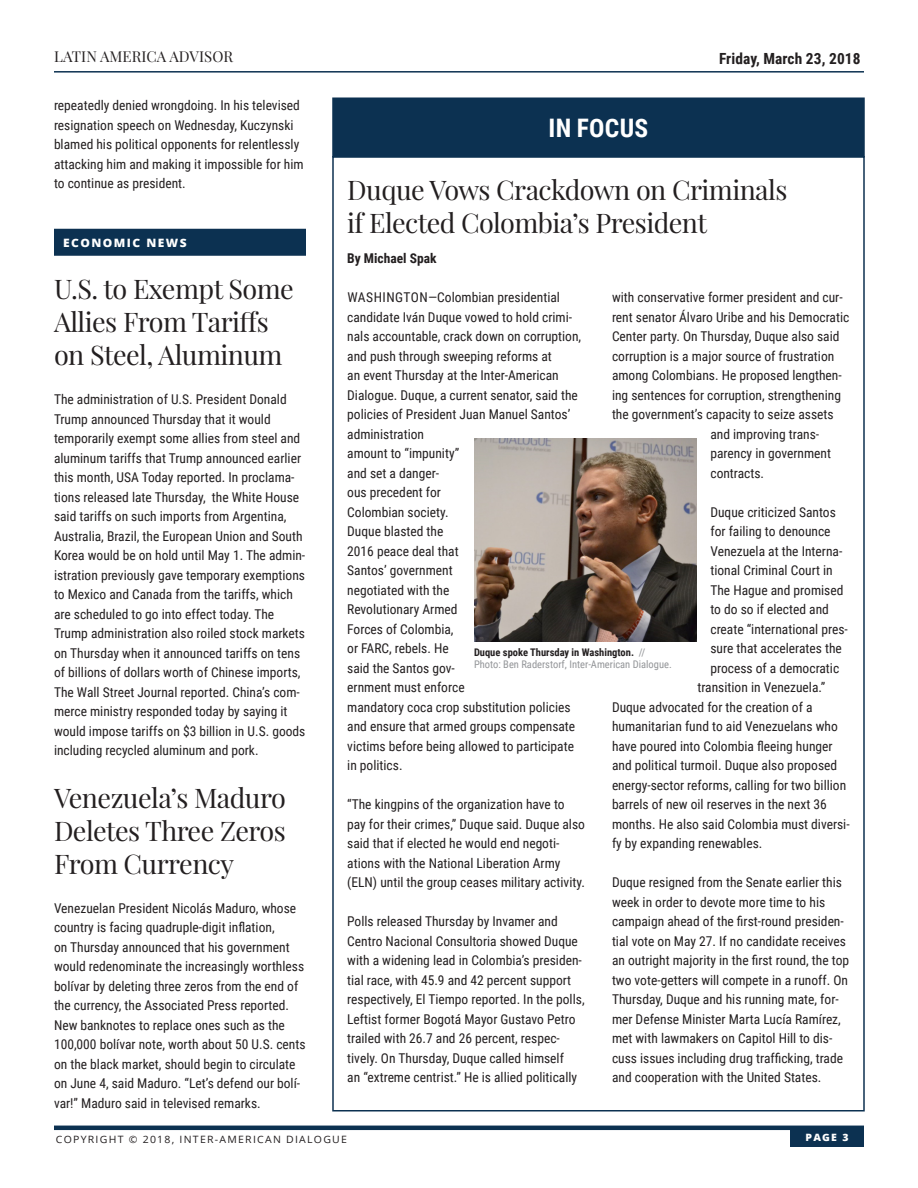
<style>
.page{position:relative;width:918px;height:1188px;background:#fff}
.page>*{position:absolute;margin:0;border:0;box-sizing:border-box;transform-origin:0 0}
.Subhead_18pt{font:27px/33px "Playfair Display";letter-spacing:-.02em;color:#231f20}
.White_Section_Titles{font:700 25.5px "Roboto Condensed";letter-spacing:.01em;color:#fff}
.t1{font:700 15.3px "Roboto Condensed";letter-spacing:.005em;color:#231f20}
.t2{font:15px "Playfair Display";letter-spacing:.005em;color:#231f20}
.Main_Body_Text{font:13.5px/19.5px "Roboto Condensed";color:#231f20}
.Article_Author{font:700 13.5px "Roboto Condensed";color:#231f20}
.Sections_-_with_Blue{font:800 11.55px "Open Sans";letter-spacing:.12em;color:#fff;scale:1.04 1}
.Photo_caption{font:10.5px/12px "Roboto Condensed";color:#939598}
.t3{font:10.05px "Open Sans";letter-spacing:.12em;color:#231f20;scale:1.04 1}
.t4{font:800 10.05px "Open Sans";color:#fff;scale:1.04 1}
.s1{font-weight:700;color:#231f20}
</style>
<div class="page">
<hr style="left:54px;top:1126px;width:810px;height:4px;background:#0c3151">
<div style="left:790px;top:1129px;width:74px;height:18px;background:#0c3151"></div>
<hr style="left:54px;top:71px;width:810px;height:2px;background:#0c3151">
<div style="left:54px;top:229px;width:252px;height:27px;background:#0c3151"></div>
<div style="left:333px;top:98px;width:531px;height:59px;background:#0c3151"></div>
<div style="left:332px;top:98px;width:533px;height:60px;border:2px solid #0c3151"></div>
<img style="left:474px;top:438px;width:223px;height:204px">
<p class="t2" style="left:54px;top:47px;width:181px">LATIN AMERICA ADVISOR</p>
<p class="Main_Body_Text" style="left:54px;top:95px;width:251px">repeatedly denied wrongdoing. In his televised resignation speech on Wednesday, Kuczynski blamed his political opponents for relentlessly attacking him and making it impossible for him to continue as president.</p>
<p class="Sections_-_with_Blue" style="left:63px;top:234px;width:120px">ECONOMIC NEWS</p>
<p class="Subhead_18pt" style="left:54px;top:273px;width:241px">U.S. to Exempt Some<br>Allies From Tariffs on Steel, Aluminum</p>
<p class="Main_Body_Text" style="left:54px;top:389px;width:253px">The administration of U.S. President Donald Trump announced Thursday that it would temporarily exempt some allies from steel and aluminum tariffs that Trump announced earlier this month, USA Today reported. In proclama&shy;tions released late Thursday, the White House said tariffs on such imports from Argentina, Australia, Brazil, the European Union and South Korea would be on hold until May 1. The admin&shy;istration previously gave temporary exemptions to Mexico and Canada from the tariffs, which are scheduled to go into effect today. The Trump administration also roiled stock markets on Thursday when it announced tariffs on tens of billions of dollars worth of Chinese imports, The Wall Street Journal reported. China’s com&shy;merce ministry responded today by saying it would impose tariffs on $3 billion in U.S. goods including recycled aluminum and pork.</p>
<p class="Subhead_18pt" style="left:54px;top:781px;width:233px;text-align:justify">Venezuela’s Maduro Deletes Three Zeros From Currency</p>
<p class="Main_Body_Text" style="left:54px;top:898px;width:253px">Venezuelan President Nicolás Maduro, whose country is facing quadruple-digit inflation,<br>on Thursday announced that his government would redenominate the increasingly worthless bolívar by deleting three zeros from the end of the currency, the Associated Press reported.<br>New banknotes to replace ones such as the 100,000 bolívar note, worth about 50 U.S. cents on the black market, should begin to circulate on June 4, said Maduro. “Let’s defend our bolí&shy;var!” Maduro said in televised remarks.</p>
<p class="White_Section_Titles" style="left:549px;top:110px;width:101px">IN FOCUS</p>
<p class="t1" style="left:719px;top:47px;width:143px">Friday, March 23, 2018</p>
<p class="Subhead_18pt" style="left:347px;top:173px;width:442px">Duque Vows Crackdown on Criminals if Elected Colombia’s President</p>
<p class="Article_Author" style="left:347px;top:249px;width:91px">By Michael Spak</p>
<p class="Main_Body_Text" style="left:347px;top:287px;width:236px">WASHINGTON—Colombian presidential candidate Iván Duque vowed to hold crimi&shy;nals accountable, crack down on corruption, and push through sweeping reforms at<br>an event Thursday at the Inter-American<br>Dialogue. Duque, a current senator, said the policies of President Juan Manuel Santos’ administration<br>amount to “impunity”<br>and set a danger-<br>ous precedent for<br>Colombian society.<br>Duque blasted the<br>2016 peace deal that<br>Santos’ government<br>negotiated with the<br>Revolutionary Armed<br>Forces of Colombia,<br>or FARC, rebels. He<br>said the Santos gov-<br>ernment must enforce<br>mandatory coca crop substitution policies and ensure that armed groups compensate victims before being allowed to participate in politics.</p>
<p class="Main_Body_Text" style="left:347px;top:794px;width:239px">“The kingpins of the organization have to pay for their crimes,” Duque said. Duque also said that if elected he would end negoti&shy;ations with the National Liberation Army (ELN) until the group ceases military activity.</p>
<p class="Main_Body_Text" style="left:347px;top:911px;width:239px">Polls released Thursday by Invamer and Centro Nacional Consultoria showed Duque with a widening lead in Colombia’s presiden&shy;tial race, with 45.9 and 42 percent support respectively, El Tiempo reported. In the polls, Leftist former Bogotá Mayor Gustavo Petro trailed with 26.7 and 26 percent, respec&shy;tively. On Thursday, Duque called himself<br>an “extreme centrist.” He is allied politically</p>
<p class="Main_Body_Text" style="left:612px;top:287px;width:232px">with conservative former president and cur-</p>
<p class="Main_Body_Text" style="left:612px;top:307px;width:239px">rent senator Álvaro Uribe and his Democratic</p>
<p class="Main_Body_Text" style="left:612px;top:326px;width:229px">Center party. On Thursday, Duque also said</p>
<p class="Main_Body_Text" style="left:612px;top:346px;width:224px">corruption is a major source of frustration</p>
<p class="Main_Body_Text" style="left:612px;top:365px;width:231px">among Colombians. He proposed lengthen-</p>
<p class="Main_Body_Text" style="left:612px;top:385px;width:231px">ing sentences for corruption, strengthening</p>
<p class="Main_Body_Text" style="left:612px;top:404px;width:223px">the government’s capacity to seize assets</p>
<p class="Main_Body_Text" style="left:710px;top:424px;width:110px">and improving trans-</p>
<p class="Main_Body_Text" style="left:710px;top:443px;width:122px">parency in government</p>
<p class="Main_Body_Text" style="left:710px;top:463px;width:55px">contracts.</p>
<p class="Main_Body_Text" style="left:710px;top:502px;width:127px">Duque criticized Santos</p>
<p class="Main_Body_Text" style="left:710px;top:521px;width:122px">for failing to denounce</p>
<p class="Main_Body_Text" style="left:710px;top:541px;width:134px">Venezuela at the Interna-</p>
<p class="Main_Body_Text" style="left:710px;top:560px;width:124px">tional Criminal Court in</p>
<p class="Main_Body_Text" style="left:710px;top:580px;width:134px">The Hague and promised</p>
<p class="Main_Body_Text" style="left:710px;top:599px;width:120px">to do so if elected and</p>
<p class="Main_Body_Text" style="left:710px;top:619px;width:139px">create “international pres-</p>
<p class="Main_Body_Text" style="left:710px;top:638px;width:133px">sure that accelerates the</p>
<p class="Main_Body_Text" style="left:710px;top:658px;width:130px">process of a democratic</p>
<p class="Main_Body_Text" style="left:698px;top:677px;width:130px">transition in Venezuela.”</p>
<p class="Main_Body_Text" style="left:612px;top:697px;width:202px">Duque advocated for the creation of a</p>
<p class="Main_Body_Text" style="left:612px;top:716px;width:227px">humanitarian fund to aid Venezuelans who</p>
<p class="Main_Body_Text" style="left:612px;top:736px;width:222px">have poured into Colombia fleeing hunger</p>
<p class="Main_Body_Text" style="left:612px;top:755px;width:227px">and political turmoil. Duque also proposed</p>
<p class="Main_Body_Text" style="left:612px;top:775px;width:236px">energy-sector reforms, calling for two billion</p>
<p class="Main_Body_Text" style="left:612px;top:794px;width:216px">barrels of new oil reserves in the next 36</p>
<p class="Main_Body_Text" style="left:612px;top:814px;width:239px">months. He also said Colombia must diversi-</p>
<p class="Main_Body_Text" style="left:612px;top:833px;width:152px">fy by expanding renewables.</p>
<p class="Main_Body_Text" style="left:612px;top:872px;width:239px">Duque resigned from the Senate earlier this week in order to devote more time to his campaign ahead of the first-round presiden&shy;tial vote on May 27. If no candidate receives an outright majority in the first round, the top two vote-getters will compete in a runoff. On Thursday, Duque and his running mate, for&shy;mer Defense Minister Marta Lucía Ramírez, met with lawmakers on Capitol Hill to dis&shy;cuss issues including drug trafficking, trade and cooperation with the United States.</p>
<p class="Photo_caption" style="left:474px;top:646px;width:199px"><span class="s1">Duque spoke Thursday in Washington.</span> //<br>Photo: Ben Raderstorf, Inter-American Dialogue.</p>
<p class="t3" style="left:56px;top:1132px;width:281px">COPYRIGHT © 2018, INTER-AMERICAN DIALOGUE</p>
<p class="t4" style="left:806px;top:1129px;width:43px">PAGE 3</p>
</div>
